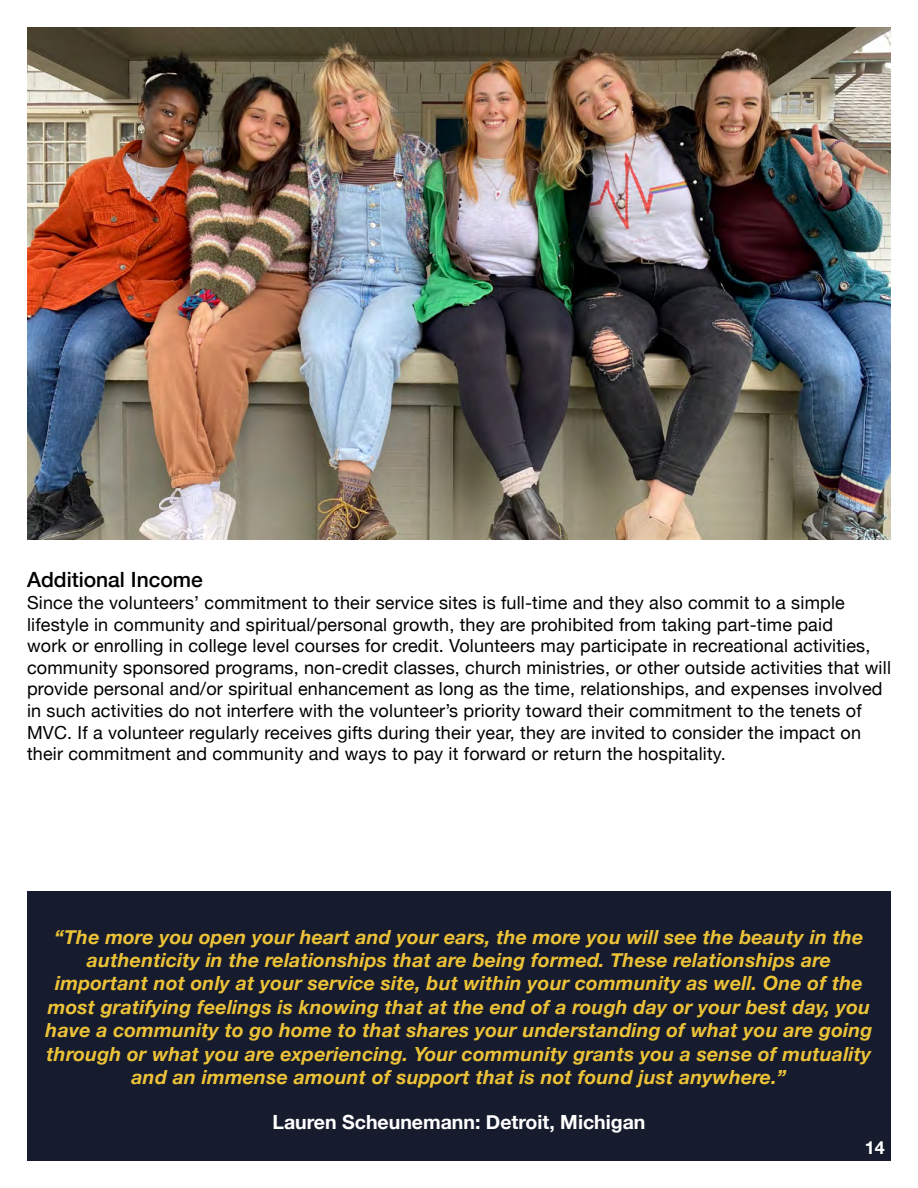
<style>
.page{position:relative;width:918px;height:1188px;background:#fff}
.page>*{position:absolute;margin:0;border:0;box-sizing:border-box;transform-origin:0 0}
.t1{font:500 21px "Helvetica Neue";color:#000}
.t2{font:italic 700 19.5px/23.4px "Helvetica Neue";letter-spacing:.01em;color:#ecc238;text-align:center}
.t3{font:700 19.5px "Helvetica Neue";color:#fff}
.t4{font:18px/21.6px "Helvetica Neue";letter-spacing:.01em;color:#000}
.t5{font:700 18px "Helvetica Neue";color:#fff}
</style>
<div class="page">
<img style="left:27px;top:27px;width:864px;height:513px">
<div style="left:27px;top:891px;width:864px;height:270px;background:#161b2d"></div>
<p class="t1" style="left:27px;top:563px;width:177px">Additional Income</p>
<p class="t4" style="left:27px;top:593px;width:865px">Since the volunteers’ commitment to their service sites is full-time and they also commit to a simple lifestyle in community and spiritual/personal growth, they are prohibited from taking part-time paid<br>work or enrolling in college level courses for credit. Volunteers may participate in recreational activities, community sponsored programs, non-credit classes, church ministries, or other outside activities that will provide personal and/or spiritual enhancement as long as the time, relationships, and expenses involved in such activities do not interfere with the volunteer’s priority toward their commitment to the tenets of MVC. If a volunteer regularly receives gifts during their year, they are invited to consider the impact on their commitment and community and ways to pay it forward or return the hospitality.</p>
<p class="t2" style="left:46px;top:925px;width:828px">“The more you open your heart and your ears, the more you will see the beauty in the authenticity in the relationships that are being formed. These relationships are important not only at your service site, but within your community as well. One of the most gratifying feelings is knowing that at the end of a rough day or your best day, you have a community to go home to that shares your understanding of what you are going through or what you are experiencing. Your community grants you a sense of mutuality and an immense amount of support that is not found just anywhere.”</p>
<p class="t3" style="left:272px;top:1107px;width:375px">Lauren Scheunemann: Detroit, Michigan</p>
<p class="t5" style="left:865px;top:1133px;width:22px">14</p>
</div>
